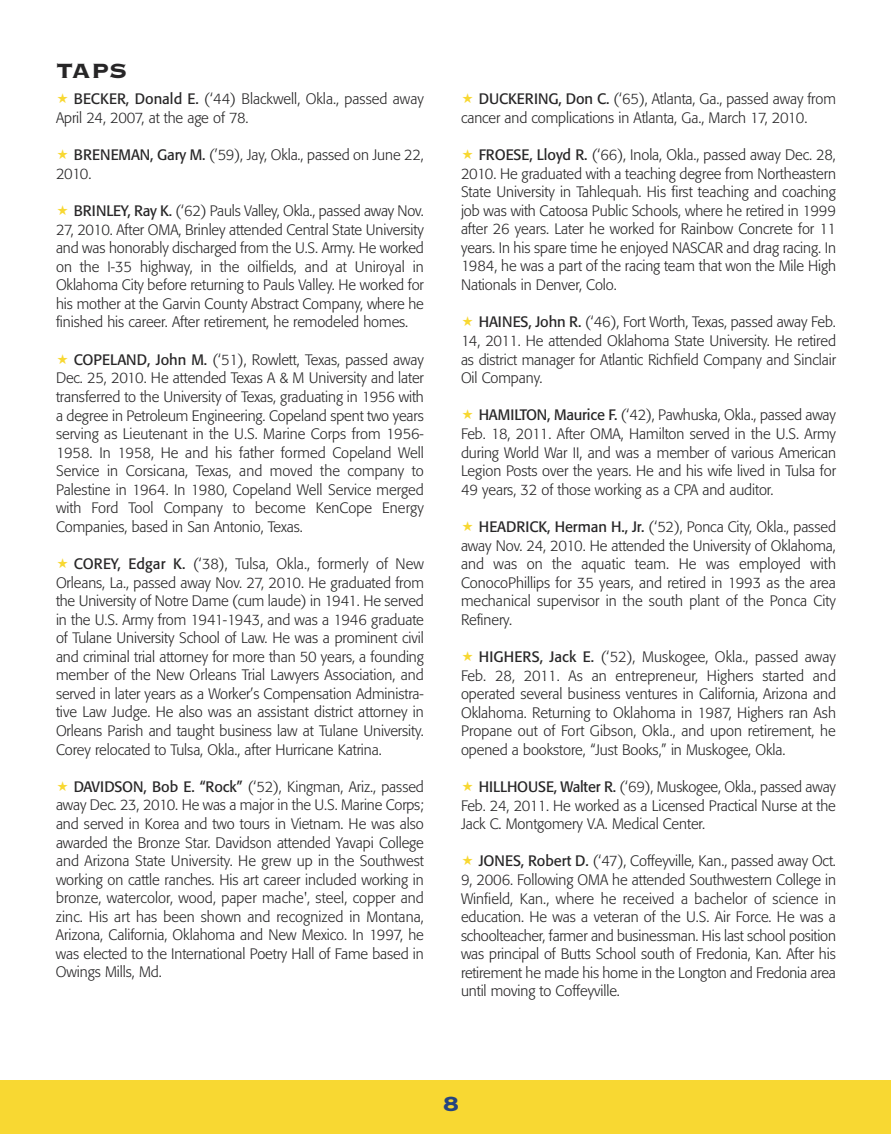
<style>
.page{position:relative;width:891px;height:1134px;background:#fff}
.page>*{position:absolute;margin:0;border:0;box-sizing:border-box;transform-origin:0 0}
.t1{font:27px "Copperplate Thirty Three BC";color:#272627}
.t2{font:27px "Copperplate Thirty Three BC";color:#26457f}
.t3{font:300 15px/18.6px "Formata";letter-spacing:-.005em;color:#272627;text-align:justify}
.s1{font-weight:400}
</style>
<div class="page">
<div style="left:0;top:1080px;width:891px;height:54px;background:#f8d832"></div>
<h1 class="t1" style="left:57px;top:53px;width:72px">TAPS</h1>
<p class="t3" style="left:56px;top:91px;width:369px;text-indent:18px"><span class="s1">BECKER, Donald E.</span> (‘44) Blackwell, Okla., passed away<br>April 24, 2007, at the age of 78.</p>
<p class="t3" style="left:56px;top:147px;width:369px;text-indent:18px"><span class="s1">BRENEMAN, Gary M.</span> (’59), Jay, Okla., passed on June 22,<br>2010.</p>
<p class="t3" style="left:56px;top:203px;width:369px;text-indent:18px"><span class="s1">BRINLEY, Ray K.</span> (‘62) Pauls Valley, Okla., passed away Nov.<br>27, 2010. After OMA, Brinley attended Central State University and was honorably discharged from the U.S. Army. He worked on the I-35 highway, in the oilfields, and at Uniroyal in Oklahoma City before returning to Pauls Valley. He worked for his mother at the Garvin County Abstract Company, where he finished his career. After retirement, he remodeled homes.</p>
<p class="t3" style="left:56px;top:351px;width:369px;text-indent:18px"><span class="s1">COPELAND, John M.</span> (‘51), Rowlett, Texas, passed away Dec. 25, 2010. He attended Texas A &amp; M University and later transferred to the University of Texas, graduating in 1956 with a degree in Petroleum Engineering. Copeland spent two years serving as Lieutenant in the U.S. Marine Corps from 1956- 1958. In 1958, He and his father formed Copeland Well Service in Corsicana, Texas, and moved the company to Palestine in 1964. In 1980, Copeland Well Service merged with Ford Tool Company to become KenCope Energy Companies, based in San Antonio, Texas.</p>
<p class="t3" style="left:56px;top:555px;width:369px;text-indent:18px"><span class="s1">COREY, Edgar K.</span> (‘38), Tulsa, Okla., formerly of New Orleans, La., passed away Nov. 27, 2010. He graduated from the University of Notre Dame (cum laude) in 1941. He served in the U.S. Army from 1941-1943, and was a 1946 graduate of Tulane University School of Law. He was a prominent civil and criminal trial attorney for more than 50 years, a founding member of the New Orleans Trial Lawyers Association, and served in later years as a Worker’s Compensation Administra&shy;tive Law Judge. He also was an assistant district attorney in Orleans Parish and taught business law at Tulane University.<br>Corey relocated to Tulsa, Okla., after Hurricane Katrina.</p>
<p class="t3" style="left:56px;top:778px;width:369px;text-indent:18px"><span class="s1">DAVIDSON, Bob E. “Rock”</span> (‘52), Kingman, Ariz., passed away Dec. 23, 2010. He was a major in the U.S. Marine Corps; and served in Korea and two tours in Vietnam. He was also awarded the Bronze Star. Davidson attended Yavapi College and Arizona State University. He grew up in the Southwest working on cattle ranches. His art career included working in bronze, watercolor, wood, paper mache', steel, copper and zinc. His art has been shown and recognized in Montana, Arizona, California, Oklahoma and New Mexico. In 1997, he was elected to the International Poetry Hall of Fame based in Owings Mills, Md.</p>
<p class="t3" style="left:461px;top:91px;width:376px;text-indent:18px"><span class="s1">DUCKERING, Don C.</span> (‘65), Atlanta, Ga., passed away from cancer and complications in Atlanta, Ga., March 17, 2010.</p>
<p class="t3" style="left:461px;top:147px;width:376px;text-indent:18px"><span class="s1">FROESE, Lloyd R.</span> (‘66), Inola, Okla., passed away Dec. 28, 2010. He graduated with a teaching degree from Northeastern State University in Tahlequah. His first teaching and coaching job was with Catoosa Public Schools, where he retired in 1999 after 26 years. Later he worked for Rainbow Concrete for 11 years. In his spare time he enjoyed NASCAR and drag racing. In 1984, he was a part of the racing team that won the Mile High Nationals in Denver, Colo.</p>
<p class="t3" style="left:461px;top:314px;width:376px;text-indent:18px"><span class="s1">HAINES, John R.</span> (‘46), Fort Worth, Texas, passed away Feb.<br>14, 2011. He attended Oklahoma State University. He retired as district manager for Atlantic Richfield Company and Sinclair Oil Company.</p>
<p class="t3" style="left:461px;top:407px;width:376px;text-indent:18px"><span class="s1">HAMILTON, Maurice F.</span> (‘42), Pawhuska, Okla., passed away Feb. 18, 2011. After OMA, Hamilton served in the U.S. Army during World War II, and was a member of various American Legion Posts over the years. He and his wife lived in Tulsa for 49 years, 32 of those working as a CPA and auditor.</p>
<p class="t3" style="left:461px;top:518px;width:376px;text-indent:18px"><span class="s1">HEADRICK, Herman H., Jr.</span> (‘52), Ponca City, Okla., passed away Nov. 24, 2010. He attended the University of Oklahoma, and was on the aquatic team. He was employed with ConocoPhillips for 35 years, and retired in 1993 as the area mechanical supervisor in the south plant of the Ponca City Refinery.</p>
<p class="t3" style="left:461px;top:648px;width:376px;text-indent:18px"><span class="s1">HIGHERS, Jack E.</span> (‘52), Muskogee, Okla., passed away Feb. 28, 2011. As an entrepreneur, Highers started and operated several business ventures in California, Arizona and Oklahoma. Returning to Oklahoma in 1987, Highers ran Ash Propane out of Fort Gibson, Okla., and upon retirement, he opened a bookstore, “Just Books,” in Muskogee, Okla.</p>
<p class="t3" style="left:461px;top:778px;width:376px;text-indent:18px"><span class="s1">HILLHOUSE, Walter R.</span> (‘69), Muskogee, Okla., passed away Feb. 24, 2011. He worked as a Licensed Practical Nurse at the Jack C. Montgomery V.A. Medical Center.</p>
<p class="t3" style="left:461px;top:853px;width:376px;text-indent:18px"><span class="s1">JONES, Robert D.</span> (‘47), Coffeyville, Kan., passed away Oct.<br>9, 2006. Following OMA he attended Southwestern College in Winfield, Kan., where he received a bachelor of science in education. He was a veteran of the U.S. Air Force. He was a schoolteacher, farmer and businessman. His last school position was principal of Butts School south of Fredonia, Kan. After his retirement he made his home in the Longton and Fredonia area until moving to Coffeyville.</p>
<h1 class="t2" style="left:443px;top:1086px;width:18px">8</h1>
</div>
